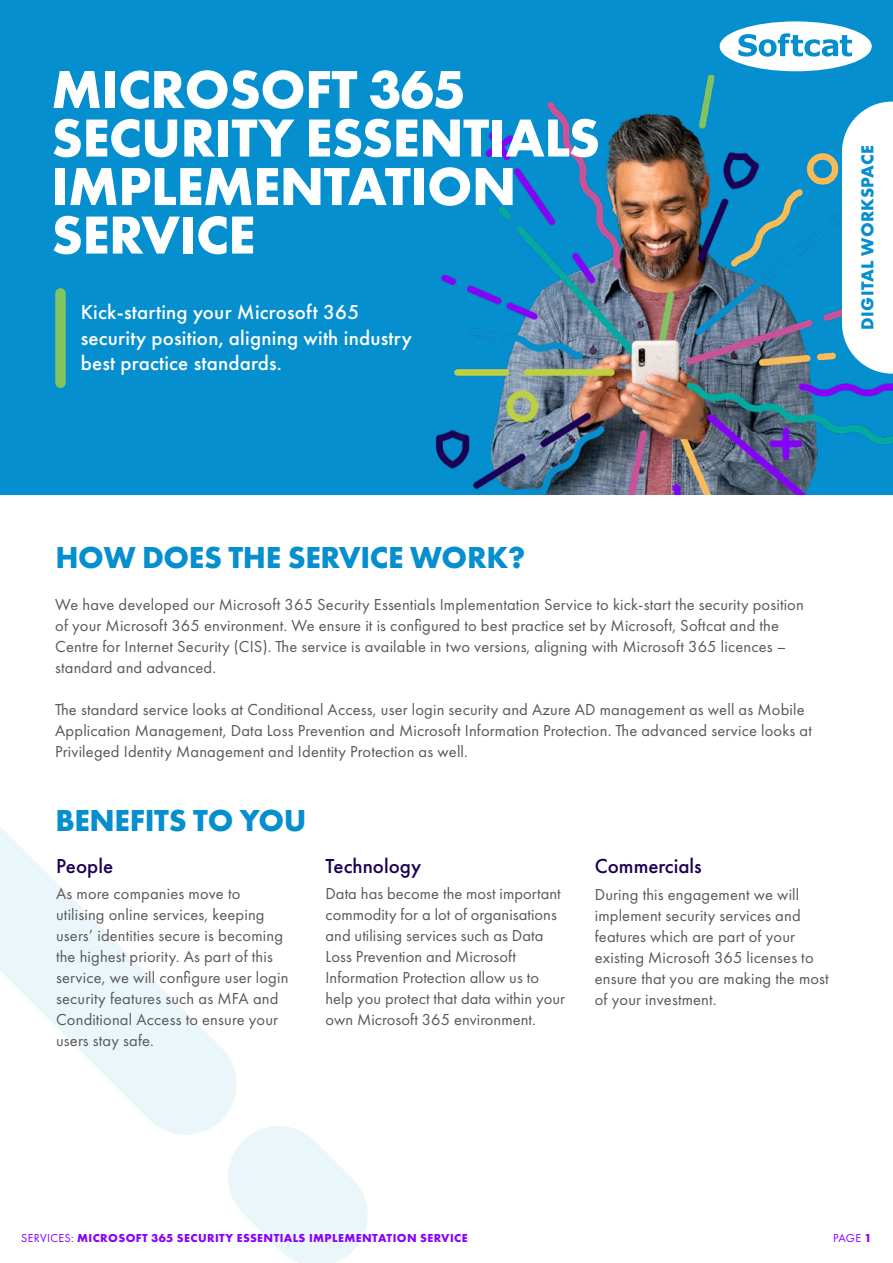
<style>
.page{position:relative;width:893px;height:1263px;background:#fff}
.page>*{position:absolute;margin:0;border:0;box-sizing:border-box;transform-origin:0 0}
.t1{font:700 55.5px/48.4px "Futura PT";letter-spacing:-.01em;color:#fff}
.t2{font:700 31.5px "Futura PT";letter-spacing:-.01em;color:#068fcf}
.t3{font:500 21px/25.5px "Futura PT";letter-spacing:.01em;color:#fff}
.t4{font:500 21px "Futura PT";color:#1b0056}
.t5{font:700 18px "Futura PT";letter-spacing:.02em;color:#068fcf}
.t6{font:16.5px/21px "Futura PT";letter-spacing:.01em;color:#585858}
.t7{font:700 12px "Futura PT";letter-spacing:.035em;color:#80f}
.t8{font:12px "Futura PT";color:#80f}
.s1{font-weight:400}
.s2{font-weight:700}
</style>
<div class="page">
<div style="left:0;top:0;width:893px;height:494px;background:#068fcf"></div>
<img style="left:435px;top:71px;width:458px;height:423px">
<svg style="left:0;top:827px;width:206px;height:277px"></svg>
<svg style="left:134px;top:1033px;width:234px;height:230px"></svg>
<svg style="left:720px;top:21px;width:152px;height:50px"></svg>
<div style="left:55px;top:293px;width:11px;height:90px;background:#81c462"></div>
<svg style="left:842px;top:102px;width:51px;height:272px;background:#e9f5fa"></svg>
<h1 class="t1" style="left:51px;top:64px;width:550px">MICROSOFT 365<br>SECURITY ESSENTIALS<br>IMPLEMENTATION<br>SERVICE</h1>
<p class="t3" style="left:81px;top:299px;width:333px">Kick-starting your Microsoft 365 security position, aligning with industry best practice standards.</p>
<p class="t5" style="left:856px;top:330px;width:186px;rotate:-90deg">DIGITAL WORKSPACE</p>
<h2 class="t2" style="left:55px;top:537px;width:471px">HOW DOES THE SERVICE WORK?</h2>
<p class="t6" style="left:55px;top:594px;width:750px">We have developed our Microsoft 365 Security Essentials Implementation Service to kick-start the security position of your Microsoft 365 environment. We ensure it is configured to best practice set by Microsoft, Softcat and the Centre for Internet Security (CIS). The service is available in two versions, aligning with Microsoft 365 licences – standard and advanced.</p>
<p class="t6" style="left:55px;top:699px;width:758px">The standard service looks at Conditional Access, user login security and Azure AD management as well as Mobile<br>Application Management, Data Loss Prevention and Microsoft Information Protection. The advanced service looks at<br>Privileged Identity Management and Identity Protection as well.</p>
<h2 class="t2" style="left:55px;top:800px;width:253px">BENEFITS TO YOU</h2>
<p class="t4" style="left:56px;top:853px;width:59px">People</p>
<p class="t6" style="left:56px;top:883px;width:234px">As more companies move to utilising online services, keeping users’ identities secure is becoming the highest priority. As part of this service, we will configure user login security features such as MFA and<br>Conditional Access to ensure your users stay safe.</p>
<p class="t4" style="left:325px;top:853px;width:97px">Technology</p>
<p class="t6" style="left:325px;top:883px;width:241px">Data has become the most important commodity for a lot of organisations and utilising services such as Data Loss Prevention and Microsoft Information Protection allow us to help you protect that data within your own Microsoft 365 environment.</p>
<p class="t4" style="left:595px;top:854px;width:108px">Commercials</p>
<p class="t6" style="left:595px;top:883px;width:235px">During this engagement we will implement security services and features which are part of your existing Microsoft 365 licenses to ensure that you are making the most of your investment.</p>
<p class="t7" style="left:21px;top:1230px;width:448px"><span class="s1">SERVICES:</span> MICROSOFT 365 SECURITY ESSENTIALS IMPLEMENTATION SERVICE</p>
<p class="t8" style="left:833px;top:1230px;width:40px">PAGE <span class="s2">1</span></p>
</div>
